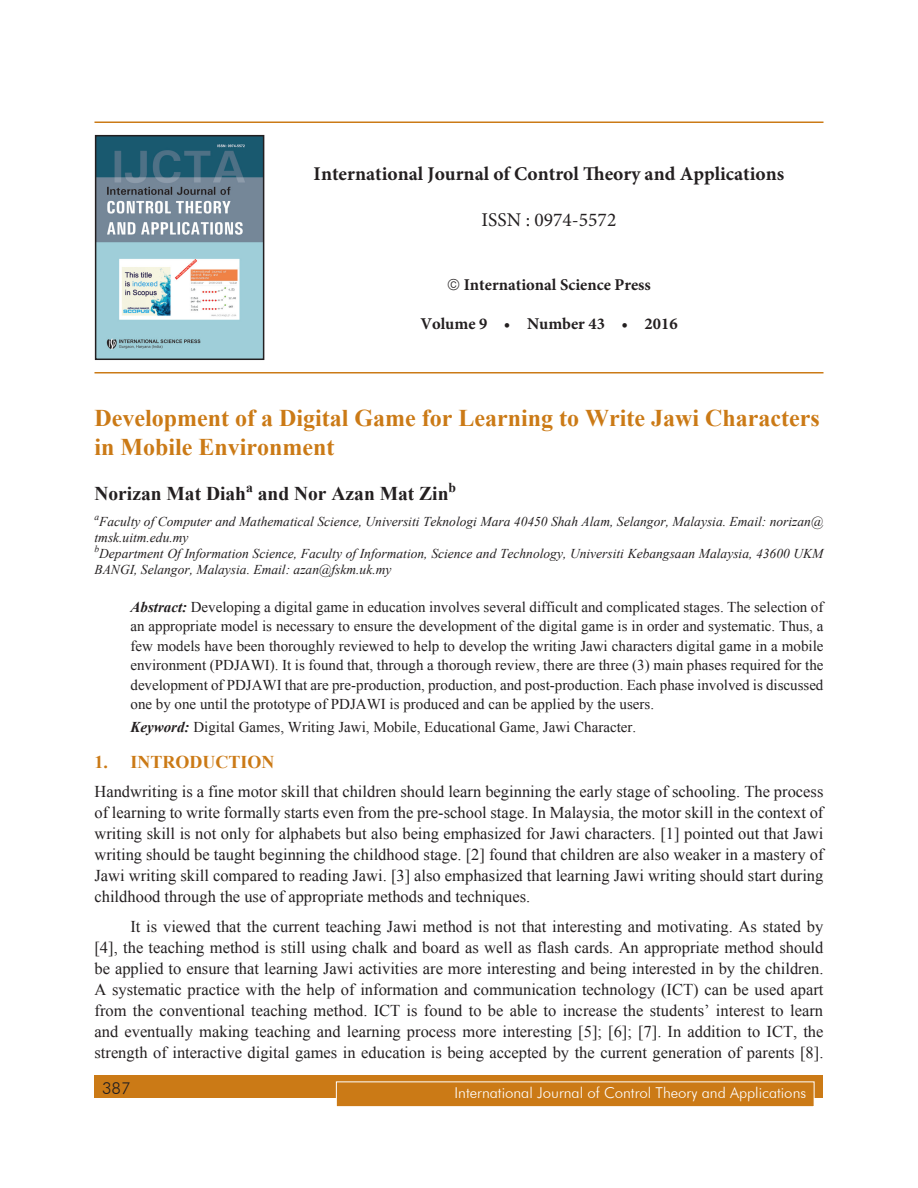
<style>
.page{position:relative;width:918px;height:1188px;background:#fff}
.page>*{position:absolute;margin:0;border:0;box-sizing:border-box;transform-origin:0 0}
.Chapter_Name{font:700 24px/28.8px "Times New Roman";color:#cb7a16}
.t1{font:700 19.5px "Minion Pro";color:#231f20}
.Author_Name{font:700 19.5px "Times New Roman";color:#231f20}
.t2{font:19.5px "Minion Pro";color:#231f20}
.Subhead_1{font:700 18px "Times New Roman";color:#cb7a16}
.Body_text{font:16.5px/21px "Times New Roman";color:#231f20;text-align:justify}
.t3{font:700 16.5px "Minion Pro";color:#231f20}
.t4{font:300 16.5px "Futura BT";color:#231f20}
.Abstract_Body_text{font:15px/19.5px "Times New Roman";color:#231f20;text-align:justify}
.t5{font:300 15px "Futura BT";color:#fff}
.Author_Name-2{font:700 13.65px "Times New Roman";color:#231f20}
.Author_Footnote{font:italic 13.5px/16.2px "Times New Roman";color:#231f20}
.s1{font-weight:700;font-style:italic}
</style>
<div class="page">
<div style="left:94px;top:1076px;width:730px;height:22px;background:#cb7a16"></div>
<div style="left:336px;top:1082px;width:478px;height:25px;background:#cb7a16"></div>
<div style="left:336px;top:1082px;width:478px;height:25px;border:1px solid #fff"></div>
<hr style="left:94px;top:122px;width:730px;height:1px;background:#cb7a16">
<hr style="left:94px;top:372px;width:730px;height:2px;background:#cb7a16">
<img style="left:98px;top:138px;width:163px;height:219px">
<div style="left:95px;top:135px;width:169px;height:225px;border:2px solid #231f20"></div>
<p class="t1" style="left:314px;top:160px;width:472px">International Journal of Control Theory and Applications</p>
<p class="t2" style="left:482px;top:207px;width:136px">ISSN : 0974-5572</p>
<p class="t3" style="left:464px;top:273px;width:189px">International Science Press</p>
<p class="t3" style="left:420px;top:312px;width:259px">Volume 9 • Number 43 • 2016</p>
<p class="Chapter_Name" style="left:94px;top:403px;width:727px">Development of a Digital Game for Learning to Write Jawi Characters in Mobile Environment</p>
<p class="Author_Name" style="left:94px;top:480px;width:153px">Norizan Mat Diah</p>
<p class="Author_Name-2" style="left:246px;top:478px;width:8px">a</p>
<p class="Author_Name" style="left:258px;top:480px;width:192px">and Nor Azan Mat Zin</p>
<p class="Author_Name-2" style="left:449px;top:478px;width:9px">b</p>
<p class="Author_Footnote" style="left:94px;top:513px;width:730px"><sup>a</sup>Faculty of Computer and Mathematical Science, Universiti Teknologi Mara 40450 Shah Alam, Selangor, Malaysia. Email: norizan@ tmsk.uitm.edu.my<br><sup>b</sup>Department Of Information Science, Faculty of Information, Science and Technology, Universiti Kebangsaan Malaysia, 43600 UKM BANGI, Selangor, Malaysia. Email: azan@fskm.uk.my</p>
<p class="Abstract_Body_text" style="left:130px;top:597px;width:695px"><span class="s1">Abstract:</span> Developing a digital game in education involves several difficult and complicated stages. The selection of an appropriate model is necessary to ensure the development of the digital game is in order and systematic. Thus, a few models have been thoroughly reviewed to help to develop the writing Jawi characters digital game in a mobile environment (PDJAWI). It is found that, through a thorough review, there are three (3) main phases required for the development of PDJAWI that are pre-production, production, and post-production. Each phase involved is discussed one by one until the prototype of PDJAWI is produced and can be applied by the users.</p>
<p class="Abstract_Body_text" style="left:130px;top:717px;width:507px"><span class="s1">Keyword:</span> Digital Games, Writing Jawi, Mobile, Educational Game, Jawi Character.</p>
<p class="Subhead_1" style="left:94px;top:750px;width:179px">1. Introduc tion</p>
<p class="Body_text" style="left:94px;top:781px;width:731px">Handwriting is a fine motor skill that children should learn beginning the early stage of schooling. The process of learning to write formally starts even from the pre-school stage. In Malaysia, the motor skill in the context of writing skill is not only for alphabets but also being emphasized for Jawi characters. [1] pointed out that Jawi writing should be taught beginning the childhood stage. [2] found that children are also weaker in a mastery of Jawi writing skill compared to reading Jawi. [3] also emphasized that learning Jawi writing should start during childhood through the use of appropriate methods and techniques.</p>
<p class="Body_text" style="left:94px;top:916px;width:731px;text-indent:36px">It is viewed that the current teaching Jawi method is not that interesting and motivating. As stated by [4], the teaching method is still using chalk and board as well as flash cards. An appropriate method should be applied to ensure that learning Jawi activities are more interesting and being interested in by the children.<br>A systematic practice with the help of information and communication technology (ICT) can be used apart from the conventional teaching method. ICT is found to be able to increase the students’ interest to learn and eventually making teaching and learning process more interesting [5]; [6]; [7]. In addition to ICT, the strength of interactive digital games in education is being accepted by the current generation of parents [8].</p>
<p class="t4" style="left:102px;top:1078px;width:30px">387</p>
<p class="t5" style="left:455px;top:1084px;width:353px">International Journal of Control Theory and Applications</p>
</div>
